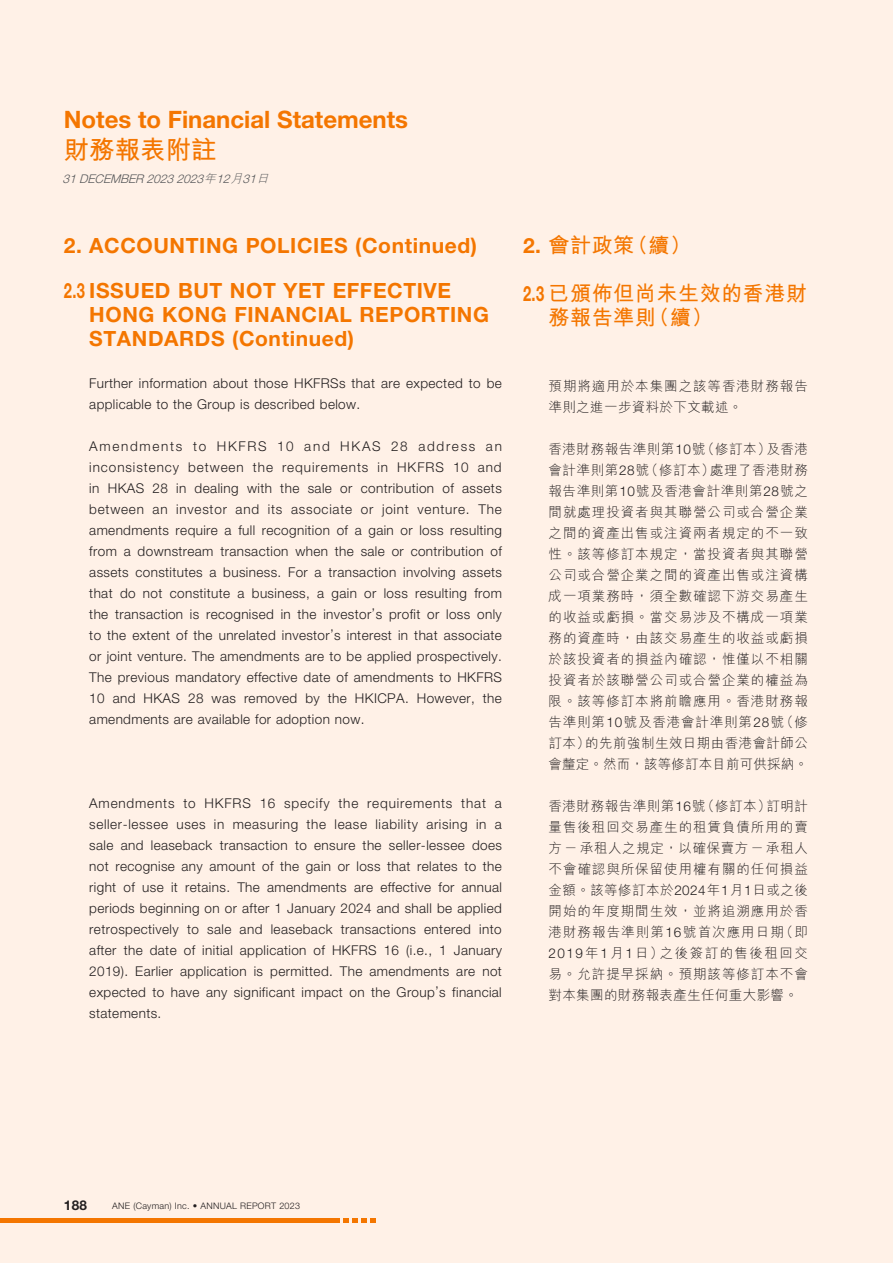
<style>
.page{position:relative;width:893px;height:1263px;background:#fff1e7}
.page>*{position:absolute;margin:0;border:0;box-sizing:border-box;transform-origin:0 0}
.t1{font:700 25.5px "M Hei HK";color:#f47600}
.t2{font:700 24px "Helvetica Neue LT Std";color:#f47600}
.t3{font:700 21px/45px "Helvetica Neue LT Std";letter-spacing:.03em;color:#f47600}
.t4{font:700 21px/24px "M Hei HK";letter-spacing:.03em;color:#f47600}
.t5{font:300 13.5px/21px "Helvetica Neue LT Std";letter-spacing:.03em;color:#231f20;text-align:justify}
.t6{font:300 13.5px/21px "M Hei HK";letter-spacing:.035em;color:#231f20;text-align:justify}
.t7{font:300 13.5px/21px "M Hei HK";letter-spacing:.07em;color:#231f20}
.t8{font:700 13.5px "Helvetica Neue LT Std";color:#231f20}
.t9{font:italic 300 12px "Helvetica Neue LT Std";color:#57585a}
.t10{font:300 9px "Helvetica Neue LT Std";letter-spacing:.03em;color:#231f20}
.s1{font-family:"M Hei HK"}
.s2{font-family:"Helvetica Neue LT Std"}
.s3{font-weight:700}
</style>
<div class="page">
<svg style="left:344px;top:1218px;width:32px;height:4px"></svg>
<hr style="left:0;top:1218px;width:340px;height:4px;background:#f47600">
<h2 class="t2" style="left:64px;top:104px;width:346px">Notes to Financial Statements</h2>
<h1 class="t1" style="left:64px;top:131px;width:154px">財務報表附註</h1>
<p class="t9" style="left:63px;top:171px;width:211px">31DECEMBER 2023 2023<span class="s1">年</span>12<span class="s1">月</span>31<span class="s1">日</span></p>
<h3 class="t3" style="left:64px;top:222px;width:415px">2. ACCOUNTING POLICIES (Continued)<br>2.3 ISSUED BUT NOT YET EFFECTIVE</h3>
<h3 class="t3" style="left:89px;top:302px;width:401px;line-height:24px">HONG KONG FINANCIAL REPORTING<br>STANDARDS (Continued)</h3>
<p class="t5" style="left:89px;top:372px;width:414px">Further information about those HKFRSs that are expected to be applicable to the Group is described below.</p>
<p class="t5" style="left:89px;top:435px;width:414px">Amendments to HKFRS 10 and HKAS 28 address an inconsistency between the requirements in HKFRS 10 and in HKAS 28 in dealing with the sale or contribution of assets between an investor and its associate or joint venture. The amendments require a full recognition of a gain or loss resulting from a downstream transaction when the sale or contribution of assets constitutes a business. For a transaction involving assets that do not constitute a business, a gain or loss resulting from the transaction is recognised in the investor’s profit or loss only to the extent of the unrelated investor’s interest in that associate or joint venture. The amendments are to be applied prospectively.<br>The previous mandatory effective date of amendments to HKFRS 10 and HKAS 28 was removed by the HKICPA. However, the amendments are available for adoption now.</p>
<p class="t5" style="left:89px;top:792px;width:414px">Amendments to HKFRS 16 specify the requirements that a seller-lessee uses in measuring the lease liability arising in a sale and leaseback transaction to ensure the seller-lessee does not recognise any amount of the gain or loss that relates to the right of use it retains. The amendments are effective for annual periods beginning on or after 1 January 2024 and shall be applied retrospectively to sale and leaseback transactions entered into after the date of initial application of HKFRS 16 (i.e., 1 January 2019). Earlier application is permitted. The amendments are not expected to have any significant impact on the Group’s financial statements.</p>
<h3 class="t4" style="left:523px;top:231px;width:170px"><span class="s2">2.</span> 會計政策（續）</h3>
<h3 class="t4" style="left:549px;top:279px;width:260px;text-indent:-26px"><span class="s2">2.3</span> 已頒佈但尚未生效的香港財務報告準則（續）</h3>
<p class="t7" style="left:549px;top:375px;width:261px">預期將適用於本集團之該等香港財務報告準則之進一步資料於下文載述。</p>
<p class="t6" style="left:549px;top:438px;width:261px">香港財務報告準則第<span class="s2">10</span>號（修訂本）及香港會計準則第<span class="s2">28</span>號（修訂本）處理了香港財務報告準則第<span class="s2">10</span>號及香港會計準則第<span class="s2">28</span>號之間就處理投資者與其聯營公司或合營企業之間的資產出售或注資兩者規定的不一致性。該等修訂本規定，當投資者與其聯營公司或合營企業之間的資產出售或注資構成一項業務時，須全數確認下游交易產生的收益或虧損。當交易涉及不構成一項業務的資產時，由該交易產生的收益或虧損於該投資者的損益內確認，惟僅以不相關投資者於該聯營公司或合營企業的權益為限。該等修訂本將前瞻應用。香港財務報告準則第<span class="s2">10</span>號及香港會計準則第<span class="s2">28</span>號（修訂本）的先前強制生效日期由香港會計師公會釐定。然而，該等修訂本目前可供採納。</p>
<p class="t6" style="left:548px;top:795px;width:261px">香港財務報告準則第<span class="s2">16</span>號（修訂本）訂明計量售後租回交易產生的租賃負債所用的賣方－承租人之規定，以確保賣方－承租人不會確認與所保留使用權有關的任何損益金額。該等修訂本於<span class="s2">2024</span>年<span class="s2">1</span>月<span class="s2">1</span>日或之後開始的年度期間生效，並將追溯應用於香港財務報告準則第<span class="s2">16</span>號首次應用日期（即<span class="s2">2019</span>年<span class="s2">1</span>月<span class="s2">1</span>日）之後簽訂的售後租回交易。允許提早採納。預期該等修訂本不會對本集團的財務報表產生任何重大影響。</p>
<p class="t8" style="left:64px;top:1197px;width:25px">188</p>
<p class="t10" style="left:112px;top:1200px;width:189px">ANE (Cayman) Inc. <span class="s3">•</span> ANNUAL REPORT 2023</p>
</div>
